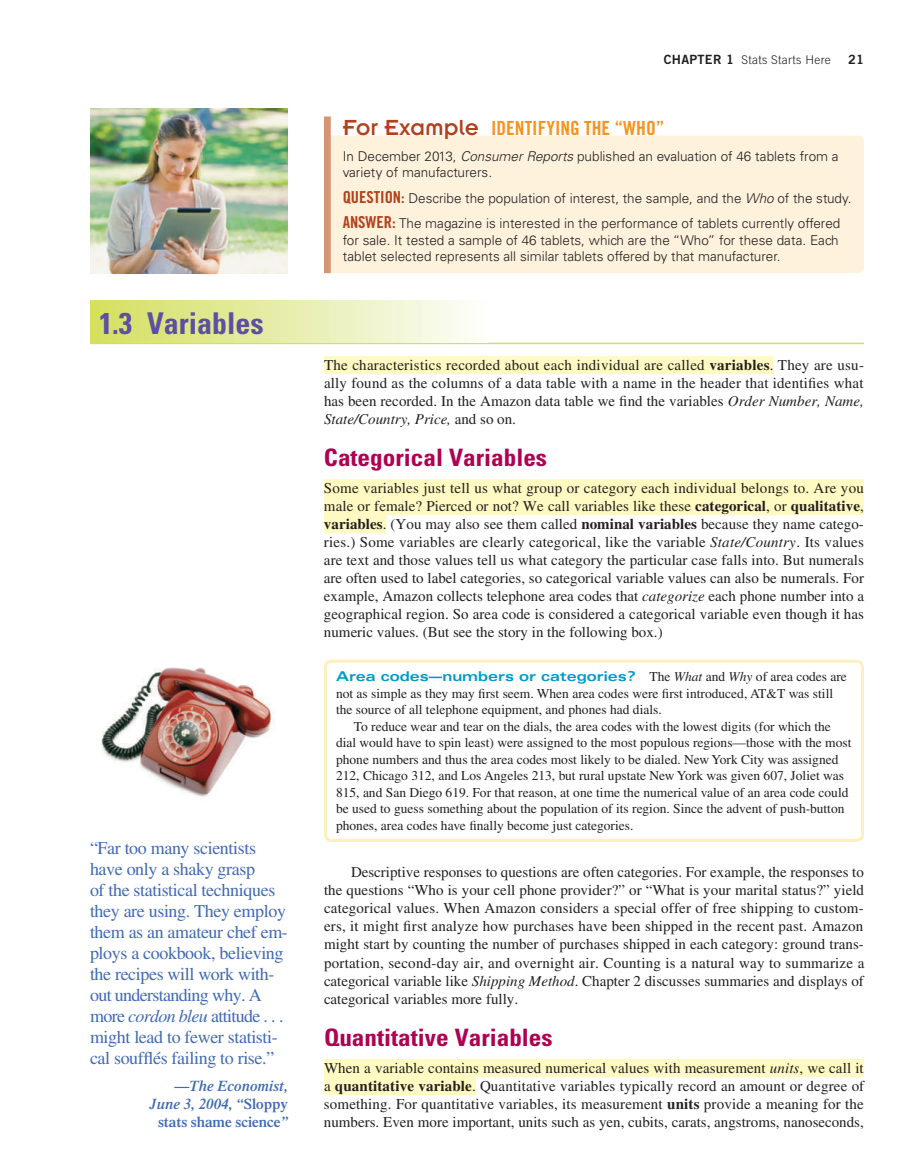
<style>
.page{position:relative;width:918px;height:1175px;background:#fff}
.page>*{position:absolute;margin:0;border:0;box-sizing:border-box;transform-origin:0 0}
.t1{font:700 condensed 30px "Univers LT Std";color:#5d4fa1}
.t2{font:700 condensed 24px "Univers LT Std";color:#b00151;scale:1.05 1}
.t3{font:19.5px "Trade Gothic LT Std Bd Cn 20";color:#f7931d}
.t4{font:18px/21px "Times LT Std";letter-spacing:-.02em;color:#406ab4}
.t5{font:15px/18px "Times LT Std";color:#231f20;text-align:justify}
.t6{font:italic 600 15px/18px "Times LT Std";color:#406ab4;text-align:right}
.t7{font:13.5px "Times LT Std";color:#231f20}
.t8{font:300 13.5px/16.5px "Univers LT Std";color:#231f20}
.t9{font:700 expanded 13.5px "Univers LT Std";color:#009bca}
.t10{font:12.75px "Trade Gothic LT Std Bd 2";color:#231f20}
.t11{font:300 12px "Trade Gothic LT Std";letter-spacing:.025em;color:#231f20}
.s1{font-style:italic}
.s2{font-style:normal}
.s3{font-family:"Trade Gothic LT Std Bd 2";font-weight:400;font-size:12.75px}
.s4{font-family:"Insignia LT Std";font-size:24px;color:#b3401a}
.s5{font-family:"Trade Gothic LT Std Bd Cn 20";font-weight:400;font-size:16.5px;color:#b3401a}
.s6{font-weight:700}
.s7{font-family:"Times LT Std";font-weight:400;font-stretch:normal;color:#231f20}
.s8{font-family:"Times LT Std";font-weight:400;font-style:italic;font-stretch:normal;color:#231f20}
</style>
<div class="page">
<hr style="left:90px;top:343px;width:774px;height:1px;background:#d4e05a">
<div style="left:324px;top:356px;width:450px;height:18px;background:#fffac1"></div>
<div style="left:324px;top:479px;width:540px;height:18px;background:#fffac1"></div>
<div style="left:324px;top:497px;width:540px;height:18px;background:#fffac1"></div>
<div style="left:324px;top:515px;width:63px;height:18px;background:#fffac1"></div>
<div style="left:90px;top:301px;width:399px;height:42px;background:linear-gradient(to right,#d4df5f,#fcfdfd)"></div>
<div style="left:324px;top:136px;width:540px;height:137px;background:#fef2dd;border-radius:6px"></div>
<div style="left:324px;top:116px;width:7px;height:157px;background:#d79373"></div>
<div style="left:324px;top:659px;width:540px;height:183px;border:3px solid #fef0bd;border-radius:6px"></div>
<img style="left:101px;top:667px;width:170px;height:130px">
<div style="left:324px;top:1059px;width:540px;height:18px;background:#fffac1"></div>
<div style="left:324px;top:1077px;width:152px;height:18px;background:#fffac1"></div>
<img style="left:90px;top:108px;width:198px;height:165px">
<p class="t1" style="left:99px;top:304px;width:166px">1.3 Variables</p>
<p class="t4" style="left:90px;top:837px;width:199px">“Far too many scientists have only a shaky grasp<br>of the statistical techniques they are using. They employ them as an amateur chef em&shy;ploys a cookbook, believing the recipes will work with&shy;out understanding why. A more <span class="s1">cordon bleu</span> attitude . . . might lead to fewer statisti&shy;cal soufflés failing to rise.”</p>
<p class="t6" style="left:149px;top:1076px;width:140px">—The Economist,<br>June 3, 2004, “<span class="s2">Sloppy stats shame science</span>”</p>
<p class="t11" style="left:664px;top:53px;width:169px"><span class="s3">CHAPTER 1</span> Stats Starts Here</p>
<p class="t10" style="left:848px;top:51px;width:17px">21</p>
<p class="t3" style="left:343px;top:116px;width:323px"><span class="s4">For Example</span> IDENTIFYING THE “WHO”</p>
<p class="t8" style="left:343px;top:148px;width:497px">In December 2013, <span class="s1">Consumer Reports</span> published an evaluation of 46 tablets from a variety of manufacturers.</p>
<p class="t8" style="left:343px;top:185px;width:510px;line-height:25.5px"><span class="s5">QUESTION:</span> Describe the population of interest, the sample, and the <span class="s1">Who</span> of the study.<br><span class="s5">ANSWER:</span> The magazine is interested in the performance of tablets currently offered</p>
<p class="t8" style="left:343px;top:232px;width:497px">for sale. It tested a sample of 46 tablets, which are the “Who” for these data. Each tablet selected represents all similar tablets offered by that manufacturer.</p>
<p class="t5" style="left:324px;top:355px;width:542px">The characteristics recorded about each individual are called <span class="s6">variables</span>. They are usu&shy;ally found as the columns of a data table with a name in the header that identifies what has been recorded. In the Amazon data table we find the variables <span class="s1">Order Number, Name, State/Country, Price,</span> and so on.</p>
<p class="t2" style="left:324px;top:442px;width:214px">Categorical Variables</p>
<p class="t5" style="left:324px;top:478px;width:542px">Some variables just tell us what group or category each individual belongs to. Are you male or female? Pierced or not? We call variables like these <span class="s6">categorical</span>, or <span class="s6">qualitative</span>, <span class="s6">variables</span>. (You may also see them called <span class="s6">nominal variables</span> because they name catego&shy;ries.) Some variables are clearly categorical, like the variable <span class="s1">State/Country</span>. Its values are text and those values tell us what category the particular case falls into. But numerals are often used to label categories, so categorical variable values can also be numerals. For example, Amazon collects telephone area codes that <span class="s1">categorize</span> each phone number into a geographical region. So area code is considered a categorical variable even though it has numeric values. (But see the story in the following box.)</p>
<p class="t9" style="left:336px;top:669px;width:512px">Area codes—numbers or categories? <span class="s7">The</span> <span class="s8">What</span> <span class="s7">and</span> <span class="s8">Why</span> <span class="s7">of area codes are</span></p>
<p class="t7" style="left:336px;top:685px;width:499px">not as simple as they may first seem. When area codes were first introduced, AT&amp;T was still</p>
<p class="t7" style="left:336px;top:702px;width:327px">the source of all telephone equipment, and phones had dials.</p>
<p class="t7" style="left:354px;top:718px;width:478px">To reduce wear and tear on the dials, the area codes with the lowest digits (for which the</p>
<p class="t7" style="left:336px;top:735px;width:517px">dial would have to spin least) were assigned to the most populous regions—those with the most</p>
<p class="t7" style="left:336px;top:751px;width:504px">phone numbers and thus the area codes most likely to be dialed. New York City was assigned</p>
<p class="t7" style="left:336px;top:768px;width:510px">212, Chicago 312, and Los Angeles 213, but rural upstate New York was given 607, Joliet was</p>
<p class="t7" style="left:336px;top:784px;width:514px">815, and San Diego 619. For that reason, at one time the numerical value of an area code could</p>
<p class="t7" style="left:336px;top:801px;width:510px">be used to guess something about the population of its region. Since the advent of push-button</p>
<p class="t7" style="left:336px;top:817px;width:299px">phones, area codes have finally become just categories.</p>
<p class="t5" style="left:324px;top:863px;width:542px;text-indent:27px">Descriptive responses to questions are often categories. For example, the responses to the questions “Who is your cell phone provider?” or “What is your marital status?” yield categorical values. When Amazon considers a special offer of free shipping to custom&shy;ers, it might first analyze how purchases have been shipped in the recent past. Amazon might start by counting the number of purchases shipped in each category: ground trans&shy;portation, second-day air, and overnight air. Counting is a natural way to summarize a categorical variable like <span class="s1">Shipping Method</span>. Chapter 2 discusses summaries and displays of categorical variables more fully.</p>
<p class="t2" style="left:324px;top:1022px;width:219px">Quantitative Variables</p>
<p class="t5" style="left:324px;top:1058px;width:542px">When a variable contains measured numerical values with measurement <span class="s1">units</span>, we call it a <span class="s6">quantitative variable</span>. Quantitative variables typically record an amount or degree of something. For quantitative variables, its measurement <span class="s6">units</span> provide a meaning for the numbers. Even more important, units such as yen, cubits, carats, angstroms, nanoseconds,</p>
</div>
